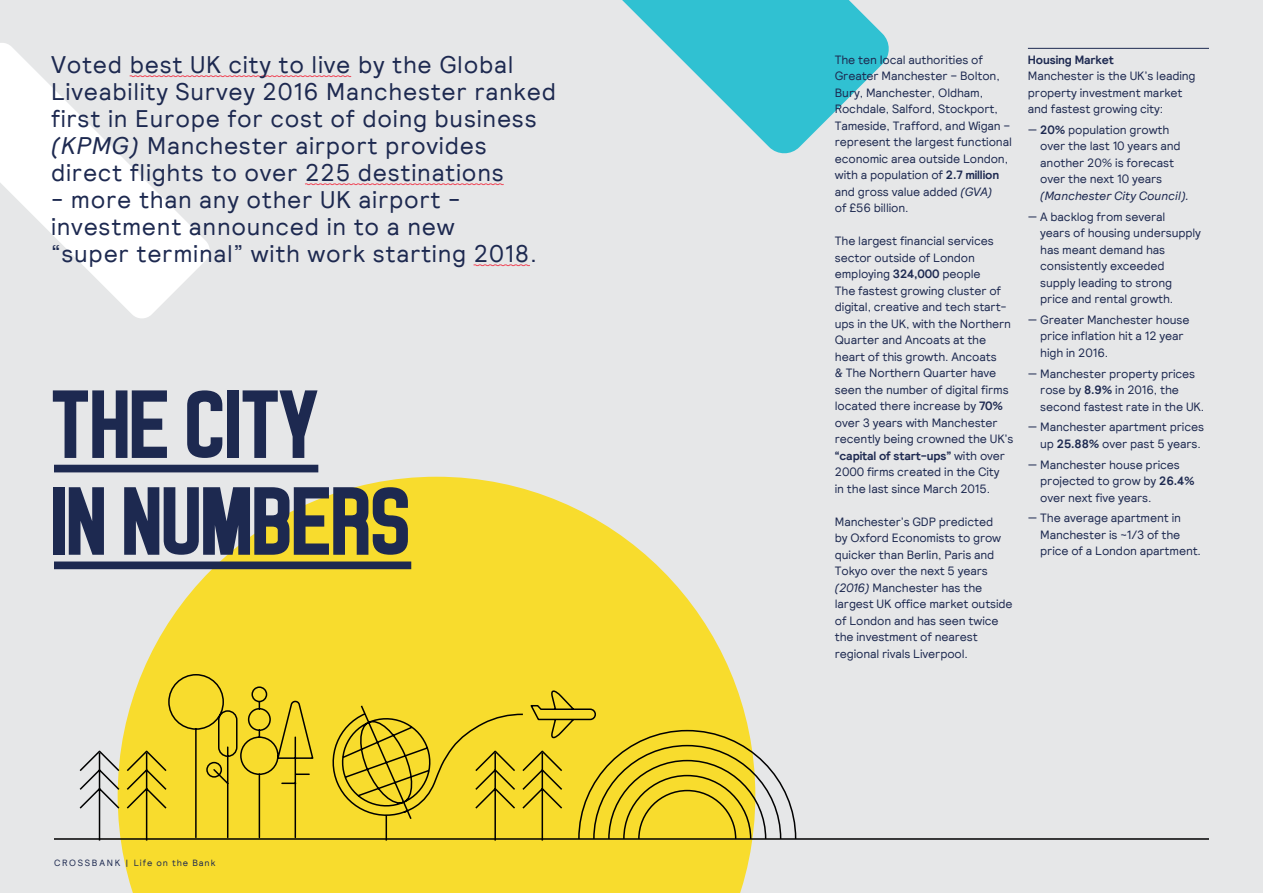
<style>
.page{position:relative;width:1263px;height:893px;background:#e6e7e8}
.page>*{position:absolute;margin:0;border:0;box-sizing:border-box;transform-origin:0 0}
.t1{font:96px/96.8px "Noasarck Largo";letter-spacing:.02em;color:#1d2950}
.t2{font:24px/27px "Relative";letter-spacing:.03em;color:#1d2950}
.t3{font:12px/16.5px "Relative";letter-spacing:-.01em;color:#1d2950}
.t4{font:italic 12px "Relative";letter-spacing:-.01em;color:#1d2950}
.t5{font:700 12px "Relative";letter-spacing:-.01em;color:#1d2950}
.t6{font:9px "Relative";letter-spacing:.1em;color:#1d2950}
.s1{font-style:italic}
.s2{font-weight:700}
</style>
<div class="page">
<svg style="left:622px;top:0;width:267px;height:154px;fill:#30c1d2"></svg>
<svg style="left:0;top:43px;width:210px;height:275px"></svg>
<svg style="left:118px;top:477px;width:634px;height:416px;fill:#f8dc2d"></svg>
<hr style="left:1028px;top:48px;width:181px;height:1px;background:#1d2950">
<div style="left:54px;top:465px;width:264px;height:7px;background:#1d2950"></div>
<div style="left:54px;top:561px;width:357px;height:8px;background:#1d2950"></div>
<hr style="left:54px;top:838px;width:1155px;height:2px;background:#000">
<svg style="left:78px;top:673px;width:237px;height:169px"></svg>
<svg style="left:324px;top:687px;width:473px;height:155px;background:#e4cd3b"></svg>
<svg style="left:129px;top:75px;width:223px;height:2px"></svg>
<svg style="left:305px;top:183px;width:199px;height:2px"></svg>
<svg style="left:473px;top:264px;width:57px;height:2px"></svg>
<h2 class="t2" style="left:51px;top:51px;width:507px">Voted best UK city to live by the Global Liveability Survey 2016 Manchester ranked first in Europe for cost of doing business <span class="s1">(KPMG)</span> Manchester airport provides direct flights to over 225 destinations</h2>
<h2 class="t2" style="left:51px;top:186px;width:487px">- more than any other UK airport - investment announced in to a new “super terminal” with work starting 2018.</h2>
<h1 class="t1" style="left:54px;top:376px;width:359px">THE CITY<br>IN NUMBERS</h1>
<p class="t6" style="left:54px;top:857px;width:163px">CROSSBANK | Life on the Bank</p>
<p class="t3" style="left:835px;top:51px;width:178px">The ten local authorities of<br>Greater Manchester – Bolton,<br>Bury, Manchester, Oldham,<br>Rochdale, Salford, Stockport,<br>Tameside, Trafford, and Wigan – represent the largest functional economic area outside London, with a population of <span class="s2">2.7 million </span>and gross value added <span class="s1">(GVA)<br></span>of £56 billion.</p>
<p class="t3" style="left:835px;top:233px;width:180px">The largest financial services sector outside of London employing <span class="s2">324,000</span> people<br>The fastest growing cluster of digital, creative and tech start&shy;ups in the UK, with the Northern<br>Quarter and Ancoats at the heart of this growth. Ancoats<br>&amp; The Northern Quarter have seen the number of digital firms located there increase by <span class="s2">70% </span>over 3 years with Manchester recently being crowned the UK’s <span class="s2">“capital of start-ups”</span> with over<br>2000 firms created in the City<br>in the last since March 2015.</p>
<p class="t3" style="left:835px;top:513px;width:179px">Manchester’s GDP predicted<br>by Oxford Economists to grow quicker than Berlin, Paris and<br>Tokyo over the next 5 years <span class="s1">(2016)</span> Manchester has the largest UK office market outside of London and has seen twice the investment of nearest regional rivals Liverpool.</p>
<p class="t5" style="left:1028px;top:53px;width:87px">Housing Market</p>
<p class="t3" style="left:1028px;top:68px;width:169px">Manchester is the UK’s leading property investment market and fastest growing city:</p>
<p class="t3" style="left:1040px;top:121px;width:142px;text-indent:-12px">— <span class="s2">20%</span> population growth over the last 10 years and another 20% is forecast over the next 10 years</p>
<p class="t4" style="left:1040px;top:189px;width:150px">(Manchester City Council).</p>
<p class="t3" style="left:1040px;top:208px;width:162px;text-indent:-12px">— A backlog from several<br>years of housing undersupply has meant demand has consistently exceeded supply leading to strong price and rental growth.</p>
<p class="t3" style="left:1040px;top:311px;width:151px;text-indent:-12px">— Greater Manchester house price inflation hit a 12 year high in 2016.</p>
<p class="t3" style="left:1040px;top:365px;width:166px;text-indent:-12px">— Manchester property prices rose by <span class="s2">8.9%</span> in 2016, the second fastest rate in the UK.</p>
<p class="t3" style="left:1028px;top:419px;width:178px;text-align:right">— Manchester apartment prices up <span class="s2">25.88%</span> over past 5 years.</p>
<p class="t3" style="left:1040px;top:456px;width:156px;text-indent:-12px">— Manchester house prices projected to grow by <span class="s2">26.4% </span>over next five years.</p>
<p class="t3" style="left:1040px;top:510px;width:162px;text-indent:-12px">— The average apartment in<br>Manchester is ~1/3 of the price of a London apartment.</p>
</div>
